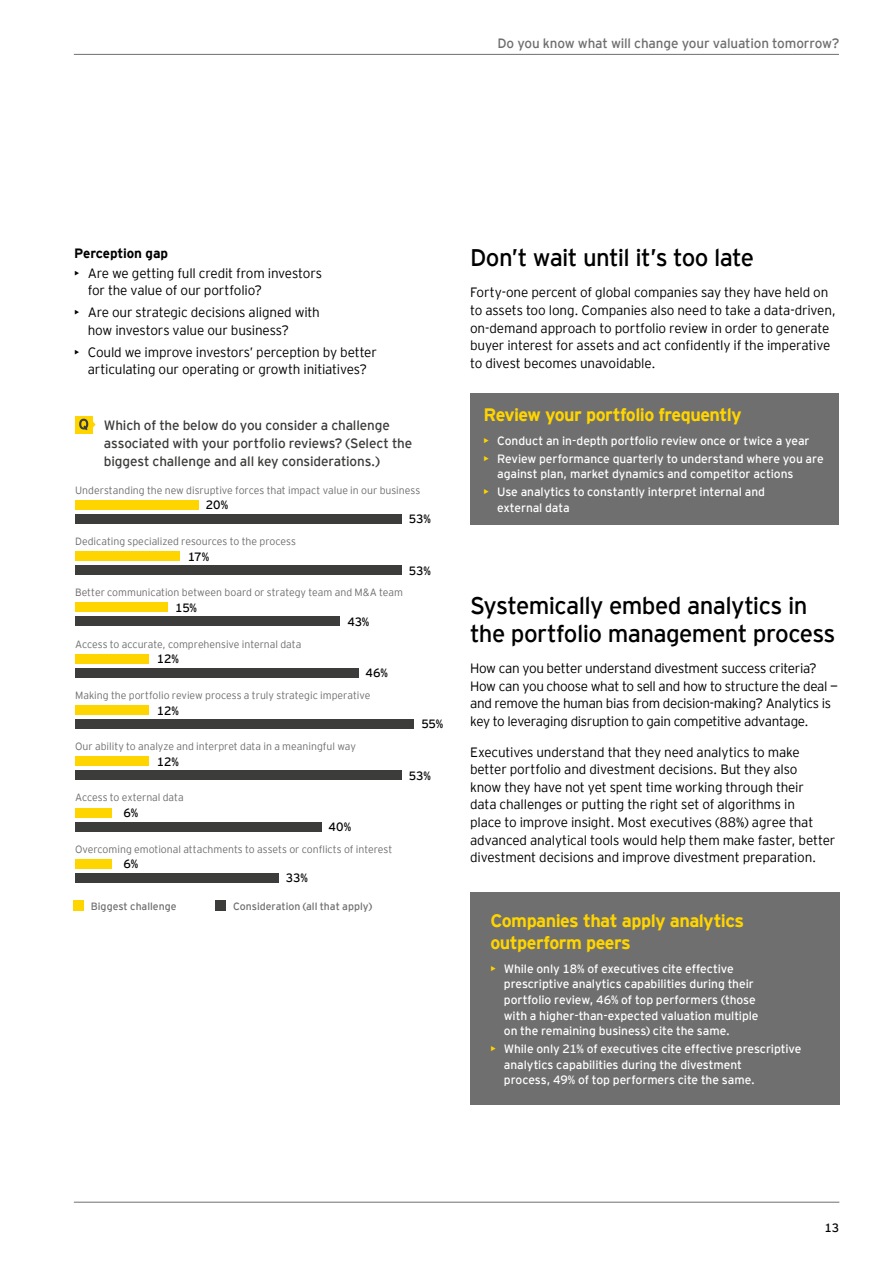
<style>
.page{position:relative;width:893px;height:1263px;background:#fff}
.page>*{position:absolute;margin:0;border:0;box-sizing:border-box;transform-origin:0 0}
.t1{font:24px/28.5px "EY Interstate";letter-spacing:-.025em;color:#000}
.t2{font:700 18px/22.5px "EY Interstate";letter-spacing:-.03em;color:#ffd500}
.t3{font:300 13.5px/17.5px "EY Interstate";letter-spacing:-.015em;color:#000}
.t4{font:13.5px/18px "EY Interstate";letter-spacing:-.01em;color:#3c3c3b}
.t5{font:13.5px "EY Interstate";letter-spacing:-.01em;color:#706f6f}
.t6{font:700 13.5px "EY Interstate";letter-spacing:-.01em;color:#000}
.t7{font:12px/15.6px "EY Interstate";letter-spacing:-.005em;color:#fff}
.t8{font:12px "EY Interstate";letter-spacing:-.01em;color:#000}
.t9{font:300 10.5px "EY Interstate";letter-spacing:-.005em;color:#706f6f}
.t10{font:10.5px "EY Interstate";color:#706f6f}
.s1{color:#ffd500}
.s2{font-weight:400;font-size:12px;color:#fff}
</style>
<div class="page">
<div style="left:470px;top:892px;width:369px;height:212px;background:#706f6f"></div>
<div style="left:75px;top:416px;width:17px;height:17px;background:#ffd500"></div>
<svg style="left:79px;top:419px;width:17px;height:11px"></svg>
<div style="left:75px;top:705px;width:74px;height:10px;background:#ffd500"></div>
<div style="left:75px;top:719px;width:339px;height:10px;background:#3c3c3b"></div>
<div style="left:75px;top:603px;width:92px;height:9px;background:#ffd500"></div>
<div style="left:75px;top:617px;width:265px;height:9px;background:#3c3c3b"></div>
<div style="left:75px;top:859px;width:37px;height:10px;background:#ffd500"></div>
<div style="left:75px;top:873px;width:203px;height:10px;background:#3c3c3b"></div>
<div style="left:75px;top:551px;width:105px;height:10px;background:#ffd500"></div>
<div style="left:75px;top:565px;width:327px;height:10px;background:#3c3c3b"></div>
<div style="left:75px;top:500px;width:123px;height:10px;background:#ffd500"></div>
<div style="left:75px;top:514px;width:327px;height:10px;background:#3c3c3b"></div>
<div style="left:75px;top:654px;width:74px;height:9px;background:#ffd500"></div>
<div style="left:75px;top:668px;width:283px;height:9px;background:#3c3c3b"></div>
<div style="left:75px;top:808px;width:37px;height:9px;background:#ffd500"></div>
<div style="left:75px;top:822px;width:247px;height:9px;background:#3c3c3b"></div>
<div style="left:75px;top:756px;width:74px;height:10px;background:#ffd500"></div>
<div style="left:75px;top:770px;width:327px;height:10px;background:#3c3c3b"></div>
<div style="left:74px;top:900px;width:10px;height:11px;background:#ffd500"></div>
<div style="left:216px;top:900px;width:10px;height:11px;background:#3c3c3b"></div>
<div style="left:470px;top:394px;width:369px;height:131px;background:#706f6f"></div>
<hr style="left:74px;top:1202px;width:765px;height:1px;background:#706f6f">
<hr style="left:74px;top:54px;width:765px;height:1px;background:#706f6f">
<p class="t5" style="left:497px;top:34px;width:344px">Do you know what will change your valuation tomorrow?</p>
<p class="t6" style="left:74px;top:243px;width:95px">Perception gap</p>
<p class="t3" style="left:88px;top:263px;width:236px;text-indent:-14px">• Are we getting full credit from investors for the value of our portfolio?</p>
<p class="t3" style="left:88px;top:303px;width:234px;text-indent:-14px">• Are our strategic decisions aligned with how investors value our business?</p>
<p class="t3" style="left:74px;top:342px;width:304px;text-align:center">• Could we improve investors’ perception by better articulating our operating or growth initiatives?</p>
<p class="t4" style="left:104px;top:415px;width:310px">Which of the below do you consider a challenge associated with your portfolio reviews? (Select the biggest challenge and all key considerations.)</p>
<p class="t9" style="left:75px;top:482px;width:347px">Understanding the new disruptive forces that impact value in our business</p>
<p class="t8" style="left:206px;top:497px;width:24px">20%</p>
<p class="t8" style="left:409px;top:510px;width:24px">53%</p>
<p class="t9" style="left:75px;top:534px;width:222px">Dedicating specialized resources to the process</p>
<p class="t8" style="left:188px;top:548px;width:23px">17%</p>
<p class="t8" style="left:409px;top:562px;width:24px">53%</p>
<p class="t9" style="left:75px;top:585px;width:330px">Better communication between board or strategy team and M&amp;A team</p>
<p class="t8" style="left:175px;top:599px;width:23px">15%</p>
<p class="t8" style="left:347px;top:613px;width:24px">43%</p>
<p class="t9" style="left:75px;top:636px;width:228px">Access to accurate, comprehensive internal data</p>
<p class="t8" style="left:157px;top:650px;width:24px">12%</p>
<p class="t8" style="left:366px;top:664px;width:24px">46%</p>
<p class="t9" style="left:75px;top:688px;width:297px">Making the portfolio review process a truly strategic imperative</p>
<p class="t8" style="left:157px;top:702px;width:24px">12%</p>
<p class="t9" style="left:75px;top:739px;width:282px">Our ability to analyze and interpret data in a meaningful way</p>
<p class="t8" style="left:157px;top:753px;width:24px">12%</p>
<p class="t9" style="left:75px;top:790px;width:110px">Access to external data</p>
<p class="t8" style="left:123px;top:804px;width:16px">6%</p>
<p class="t8" style="left:329px;top:818px;width:24px">40%</p>
<p class="t9" style="left:75px;top:841px;width:319px">Overcoming emotional attachments to assets or conflicts of interest</p>
<p class="t8" style="left:123px;top:856px;width:16px">6%</p>
<p class="t8" style="left:286px;top:869px;width:24px">33%</p>
<p class="t10" style="left:91px;top:899px;width:87px">Biggest challenge</p>
<p class="t10" style="left:233px;top:899px;width:141px">Consideration (all that apply)</p>
<p class="t8" style="left:421px;top:716px;width:23px">55%</p>
<p class="t8" style="left:409px;top:767px;width:24px">53%</p>
<h1 class="t1" style="left:470px;top:242px;width:286px">Don’t wait until it’s too late</h1>
<p class="t3" style="left:470px;top:283px;width:367px">Forty-one percent of global companies say they have held on to assets too long. Companies also need to take a data-driven, on-demand approach to portfolio review in order to generate buyer interest for assets and act confidently if the imperative to divest becomes unavoidable.</p>
<h2 class="t2" style="left:484px;top:403px;width:260px">Review your portfolio frequently</h2>
<p class="t7" style="left:484px;top:432px;width:327px"><span class="s1">•</span> Conduct an in-depth portfolio review once or twice a year</p>
<p class="t7" style="left:497px;top:450px;width:328px;text-indent:-14px"><span class="s1">•</span> Review performance quarterly to understand where you are against plan, market dynamics and competitor actions</p>
<p class="t7" style="left:497px;top:483px;width:269px;text-indent:-14px"><span class="s1">•</span> Use analytics to constantly interpret internal and external data</p>
<h1 class="t1" style="left:470px;top:589px;width:367px">Systemically embed analytics in the portfolio management process</h1>
<p class="t3" style="left:470px;top:659px;width:369px">How can you better understand divestment success criteria?<br>How can you choose what to sell and how to structure the deal — and remove the human bias from decision-making? Analytics is key to leveraging disruption to gain competitive advantage.</p>
<p class="t3" style="left:470px;top:742px;width:367px">Executives understand that they need analytics to make better portfolio and divestment decisions. But they also<br>know they have not yet spent time working through their<br>data challenges or putting the right set of algorithms in<br>place to improve insight. Most executives (88%) agree that advanced analytical tools would help them make faster, better divestment decisions and improve divestment preparation.<span class="s2">cs</span></p>
<h2 class="t2" style="left:490px;top:908px;width:255px">Companies that apply analytics outperform peers</h2>
<p class="t7" style="left:504px;top:960px;width:256px;text-indent:-14px"><span class="s1">•</span> While only 18% of executives cite effective prescriptive analytics capabilities during their portfolio review, 46% of top performers (those with a higher-than-expected valuation multiple on the remaining business) cite the same.</p>
<p class="t7" style="left:504px;top:1040px;width:299px;text-indent:-14px"><span class="s1">•</span> While only 21% of executives cite effective prescriptive analytics capabilities during the divestment<br>process, 49% of top performers cite the same.</p>
<p class="t8" style="left:825px;top:1219px;width:16px">13</p>
</div>
